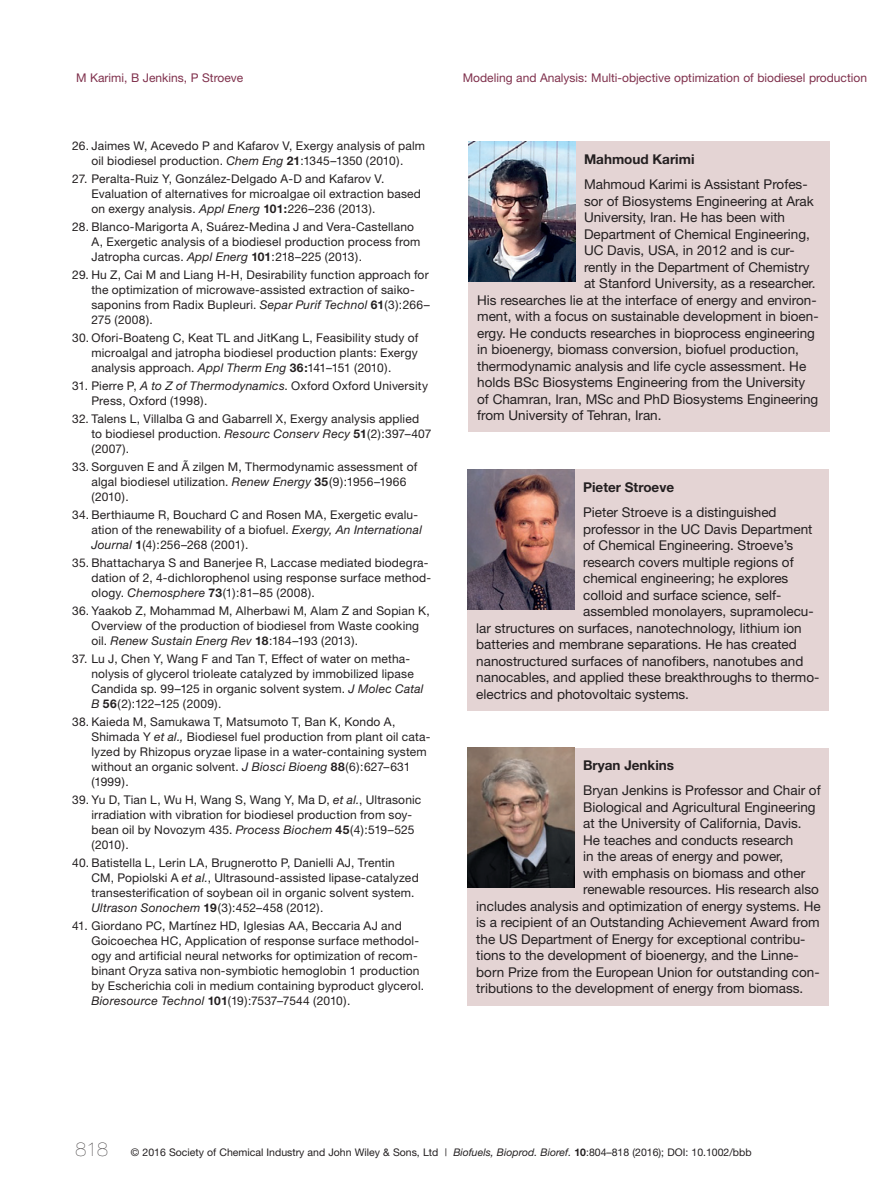
<style>
.page{position:relative;width:893px;height:1187px;background:#fff}
.page>*{position:absolute;margin:0;border:0;box-sizing:border-box;transform-origin:0 0}
.t1{font:13.5px "Helvetica Neue";color:#231f20}
.t2{font:700 13.5px "Helvetica Neue";color:#231f20}
.t3{font:12px/15px "Helvetica Neue";letter-spacing:.015em;color:#231f20}
.t4{font:12px "Helvetica Neue";color:#7f304c}
.t5{font:10.5px "Helvetica Neue";color:#231f20}
.s1{font-style:italic}
.s2{font-weight:700}
.s3{font-weight:200;font-size:19.5px}
</style>
<div class="page">
<div style="left:469px;top:141px;width:361px;height:291px;background:#e4d4d4"></div>
<img style="left:469px;top:141px;width:106px;height:141px">
<div style="left:468px;top:469px;width:361px;height:241px;background:#e4d4d4"></div>
<img style="left:468px;top:469px;width:106px;height:141px">
<div style="left:468px;top:747px;width:361px;height:258px;background:#e4d4d4"></div>
<img style="left:468px;top:747px;width:106px;height:140px">
<p class="t4" style="left:76px;top:73px;width:169px">M Karimi, B Jenkins, P Stroeve</p>
<p class="t4" style="left:463px;top:73px;width:406px">Modeling and Analysis: Multi-objective optimization of biodiesel production</p>
<p class="t3" style="left:72px;top:139px;width:354px;text-align:center">26. Jaimes W, Acevedo P and Kafarov V, Exergy analysis of palm oil bio diesel production. <span class="s1">Chem Eng</span> <span class="s2">21</span>:1345–1350 (2010).</p>
<p class="t3" style="left:91px;top:172px;width:331px;text-indent:-19px">27. Peralta-Ruiz Y, González-Delgado A-D and Kafarov V.<br>Evaluation of alternatives for microalgae oil extraction based on exergy analysis. <span class="s1">Appl Energ</span> <span class="s2">101:</span>226–236 (2013).</p>
<p class="t3" style="left:91px;top:220px;width:331px;text-indent:-19px">28. Blanco-Marigorta A, Suárez-Medina J and Vera-Castellano<br>A, Exergetic analysis of a biodiesel production process from<br>Jatropha curcas. <span class="s1">Appl Energ</span> <span class="s2">101</span>:218–225 (2013).</p>
<p class="t3" style="left:91px;top:268px;width:340px;text-indent:-19px">29. Hu Z, Cai M and Liang H-H, Desirability function approach for the optimization of microwave-assisted extraction of saiko&shy;saponins from Radix Buple uri. <span class="s1">Separ Purif Technol</span> <span class="s2">61</span>(3):266– 275 (2008).</p>
<p class="t3" style="left:91px;top:331px;width:328px;text-align:justify;text-indent:-19px">30. Ofori-Boateng C, Keat TL and JitKang L, Feasibility study of microalgal and jatropha biodiesel production plants: Exergy analysis approach. <span class="s1">Appl Therm Eng</span> <span class="s2">36:</span>141–151 (2010).</p>
<p class="t3" style="left:91px;top:379px;width:338px;text-indent:-19px">31. Pierre P, <span class="s1">A to Z of Thermodynamics</span>. Oxford Oxford University<br>Press, Oxford (1998).</p>
<p class="t3" style="left:91px;top:412px;width:342px;text-indent:-19px">32. Talens L, Villalba G and Gabarrell X, Exergy analysis appl ied to biodiesel production. <span class="s1">Resourc Conserv Recy</span> <span class="s2">51</span>(2):397–407 (2007).</p>
<p class="t3" style="left:91px;top:460px;width:327px;text-indent:-19px">33. Sorguven E and Ã zilgen M, Thermodynamic assessment of algal biodiesel utilization. <span class="s1">Renew Energy</span> <span class="s2">35</span>(9):1956–1966 (2010).</p>
<p class="t3" style="left:91px;top:508px;width:332px;text-indent:-19px">34. Berthiaume R, Boucha rd C and Rosen MA, Exergetic evalu&shy;ation of the renewability of a biofuel. <span class="s1">Exergy, An International<br>Journal</span> <span class="s2">1</span>(4):256–268 (2001).</p>
<p class="t3" style="left:91px;top:556px;width:341px;text-indent:-19px">35. Bhat tacharya S and Banerjee R, Laccase mediated biodegra&shy;dation of 2, 4-dichlorophenol using response surface method&shy;ology. <span class="s1">Chemosphere</span> <span class="s2">73</span>(1):81–85 (2008).</p>
<p class="t3" style="left:91px;top:604px;width:340px;text-indent:-19px">36 . Yaakob Z, Mohammad M, Alherbawi M, Alam Z and Sopian K,<br>Overview of the production of biodiesel from Waste cooking oil. <span class="s1">Renew Sustain Energ Rev</span> <span class="s2">18</span>:184–193 ( 2013).</p>
<p class="t3" style="left:91px;top:652px;width:334px;text-indent:-19px">37. Lu J, Chen Y, Wang F and Tan T, Effect of water on metha&shy;nolysis of glycerol trioleate catalyzed by immobilized lipase Candida sp. 99–125 in organic solvent system. <span class="s1">J Molec Catal B</span> <span class="s2">56</span>(2):122–125 (2009).</p>
<p class="t3" style="left:91px;top:715px;width:340px;text-indent:-19px">38. Kaieda M, Samukawa T, Matsumoto T, Ban K, Kondo A, Shimada Y <span class="s1">et al.,</span> Biodiesel fuel production from plant oil cata&shy;lyzed by Rhizopus oryzae lipase in a water -containing system without an organic solvent. <span class="s1">J Biosci Bioeng</span> <span class="s2">88</span>(6):627–631 (1999).</p>
<p class="t3" style="left:91px;top:793px;width:331px;text-indent:-19px">39. Yu D, Tian L, Wu H, Wang S, Wang Y, Ma D, <span class="s1">et al.</span>, Ultrasonic irradiation with vibration for biodiesel production from soy&shy;bean oil by Novozym 435. <span class="s1">Process Bi ochem</span> <span class="s2">45</span>(4):519–525 (2010).</p>
<p class="t3" style="left:91px;top:856px;width:329px;text-indent:-19px">40. Batistella L, Lerin LA, Brugnerotto P, Danielli AJ, Trentin CM, Popiolski A <span class="s1">et al.</span>, Ultrasound-assisted lipase-catalyzed transesterification of soybean oil in organic solvent system.<br><span class="s1">Ultrason Sonochem</span> <span class="s2">19</span>(3):452–458 (2012).</p>
<p class="t3" style="left:91px;top:919px;width:334px;text-indent:-19px">41. Giordano PC, Martínez HD, Iglesias AA, Beccaria AJ and Goicoechea HC, Application of response surface methodol&shy;ogy and artificial neural networks for optimization of recom&shy;binant Oryza sativa non-symbiotic hemoglobin 1 production by Escherichia coli in medium containing byproduct glycerol.<br><span class="s1">Bioresource Technol</span> <span class="s2">101</span>(19):7537–7544 (2010).</p>
<p class="t2" style="left:584px;top:154px;width:112px">Mahmoud Karimi</p>
<p class="t1" style="left:584px;top:179px;width:225px">Mahmoud Karimi is Assistant Profes-</p>
<p class="t1" style="left:584px;top:196px;width:231px">sor of Biosystems Engineering at Arak</p>
<p class="t1" style="left:584px;top:212px;width:203px">University, Iran. He has been with</p>
<p class="t1" style="left:584px;top:229px;width:227px">Department of Chemical Engineering,</p>
<p class="t1" style="left:584px;top:245px;width:212px">UC Davis, USA, in 2012 and is cur-</p>
<p class="t1" style="left:584px;top:262px;width:227px">rently in the Department of Chemistry</p>
<p class="t1" style="left:584px;top:278px;width:233px">at Stanford University, as a researcher.</p>
<p class="t1" style="left:477px;top:295px;width:341px">His researches lie at the interface of energy and environ-</p>
<p class="t1" style="left:477px;top:311px;width:343px">ment, with a focus on sustainable development in bioen-</p>
<p class="t1" style="left:477px;top:328px;width:339px">ergy. He conducts researches in bioprocess engineering</p>
<p class="t1" style="left:477px;top:344px;width:323px">in bioenergy, biomass conversion, biofuel production,</p>
<p class="t1" style="left:477px;top:361px;width:331px">thermodynamic analysis and life cycle assessment. He</p>
<p class="t1" style="left:477px;top:377px;width:330px">holds BSc Biosystems Engineering from the University</p>
<p class="t1" style="left:477px;top:394px;width:343px">of Chamran, Iran, MSc and PhD Biosystems Engineering</p>
<p class="t1" style="left:477px;top:410px;width:186px">from University of Tehran, Iran.</p>
<p class="t2" style="left:583px;top:482px;width:93px">Pieter Stroeve</p>
<p class="t1" style="left:583px;top:507px;width:195px">Pieter Stroeve is a distinguished</p>
<p class="t1" style="left:583px;top:524px;width:231px">professor in the UC Davis Department</p>
<p class="t1" style="left:583px;top:540px;width:212px">of Chemical Engineering. Stroeve’s</p>
<p class="t1" style="left:583px;top:557px;width:212px">research covers multiple regions of</p>
<p class="t1" style="left:583px;top:573px;width:207px">chemical engineering; he explores</p>
<p class="t1" style="left:583px;top:590px;width:200px">colloid and surface science, self-</p>
<p class="t1" style="left:583px;top:606px;width:232px">assembled monolayers, supramolecu-</p>
<p class="t1" style="left:476px;top:623px;width:327px">lar structures on surfaces, nanotechnology, lithium ion</p>
<p class="t1" style="left:476px;top:639px;width:322px">batteries and membrane separations. He has created</p>
<p class="t1" style="left:476px;top:656px;width:329px">nanostructured surfaces of nanofibers, nanotubes and</p>
<p class="t1" style="left:476px;top:672px;width:345px">nanocables, and applied these breakthroughs to thermo-</p>
<p class="t1" style="left:476px;top:689px;width:214px">electrics and photovoltaic systems.</p>
<p class="t2" style="left:583px;top:760px;width:93px">Bryan Jenkins</p>
<p class="t1" style="left:583px;top:785px;width:239px">Bryan Jenkins is Professor and Chair of</p>
<p class="t1" style="left:583px;top:802px;width:234px">Biological and Agricultural Engineering</p>
<p class="t1" style="left:583px;top:818px;width:220px">at the University of California, Davis.</p>
<p class="t1" style="left:583px;top:835px;width:212px">He teaches and conducts research</p>
<p class="t1" style="left:583px;top:851px;width:202px">in the areas of energy and power,</p>
<p class="t1" style="left:583px;top:868px;width:224px">with emphasis on biomass and other</p>
<p class="t1" style="left:583px;top:884px;width:237px">renewable resources. His research also</p>
<p class="t1" style="left:476px;top:901px;width:346px">includes analysis and optimization of energy systems. He</p>
<p class="t1" style="left:476px;top:917px;width:345px">is a recipient of an Outstanding Achievement Award from</p>
<p class="t1" style="left:476px;top:934px;width:331px">the US Department of Energy for exceptional contribu-</p>
<p class="t1" style="left:476px;top:950px;width:324px">tions to the development of bioenergy, and the Linne-</p>
<p class="t1" style="left:476px;top:967px;width:345px">born Prize from the European Union for outstanding con-</p>
<p class="t1" style="left:476px;top:983px;width:328px">tributions to the development of energy from biomass.</p>
<p class="t5" style="left:76px;top:1148px;width:677px"><span class="s3">818</span> © 2016 Society of Chemical Industry and John Wiley &amp; Sons, Ltd | <span class="s1">Biofuels, Bioprod. Bioref.</span> <span class="s2">10</span>:804–818 (2016); DOI: 10.1002/bbb</p>
</div>
